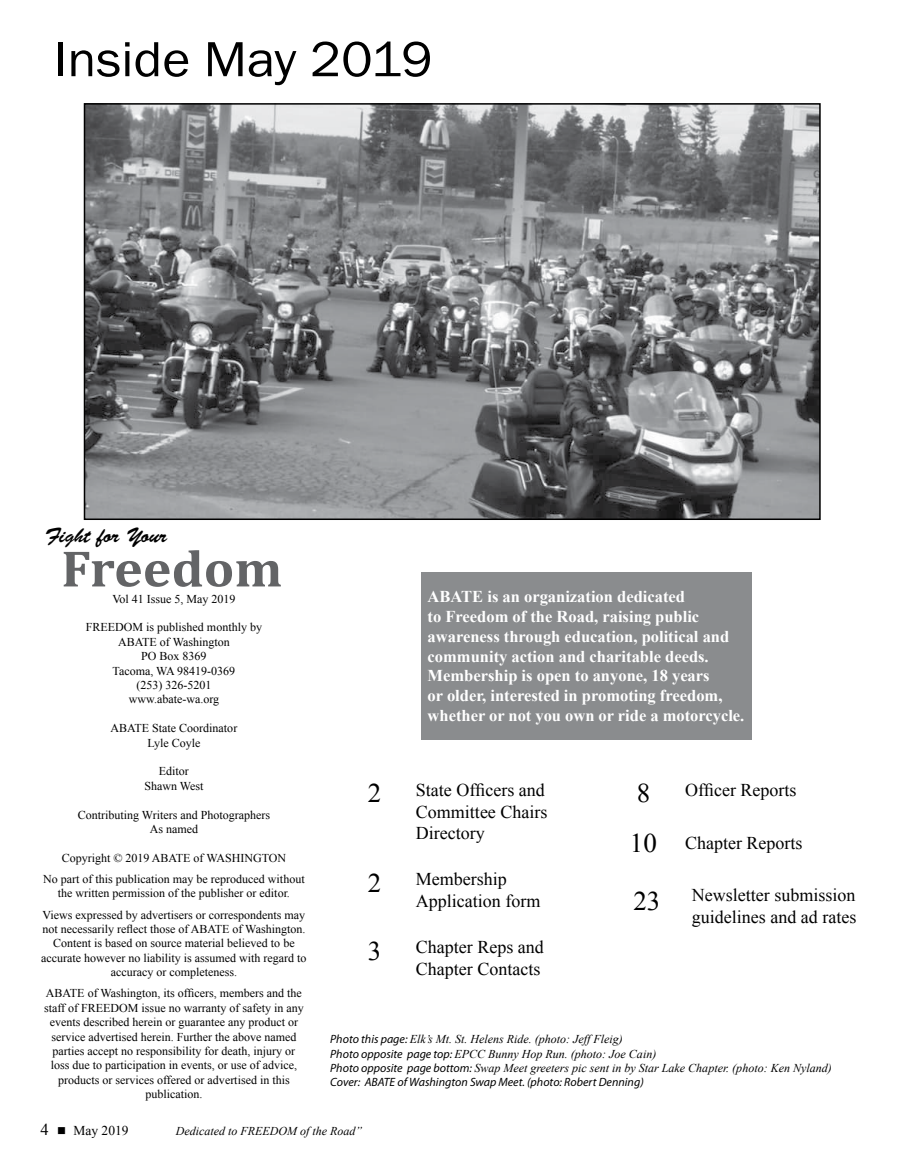
<style>
.page{position:relative;width:905px;height:1161px;background:#fff}
.page>*{position:absolute;margin:0;border:0;box-sizing:border-box;transform-origin:0 0}
.t1{font:700 51.9px "Cambria";color:#636466;scale:1.04 1}
.t2{font:51px "Franklin Gothic";color:#000;scale:1.05 1}
.t3{font:27px "Times New Roman";color:#000}
.t4{font:21px "Brush Script Std";color:#000}
.t5{font:18px/21.6px "Times New Roman";color:#000}
.t6{font:700 16.5px/19.8px "Times New Roman";color:#fff}
.t7{font:13.5px "Times New Roman";color:#000}
.t8{font:12px/14.4px "Times New Roman";color:#000;text-align:center}
.t9{font:italic 12px/14.4px "Times New Roman";color:#000}
.t10{font:italic 12px "Myriad Pro";color:#000}
.s1{font-size:27px}
.s2{font-family:"Myriad Pro"}
.s3{font-size:16.5px}
</style>
<div class="page">
<div style="left:421px;top:572px;width:330px;height:168px;background:#8a8c8e"></div>
<img style="left:87px;top:106px;width:730px;height:411px">
<div style="left:84px;top:103px;width:736px;height:417px;border:2px solid #000"></div>
<h2 class="t2" style="left:54px;top:28px;width:362px">Inside May 2019</h2>
<h3 class="t4" style="left:45px;top:523px;width:124px">Fight for Your</h3>
<h1 class="t1" style="left:61px;top:532px;width:214px">Freedom</h1>
<p class="t8" style="left:112px;top:591px;width:125px">Vol 41 Issue 5, May 2019</p>
<p class="t8" style="left:86px;top:620px;width:178px">FREEDOM is published monthly by<br>ABATE of Washington<br>PO Box 8369<br>Tacoma, WA 98419-0369<br>(253) 326-5201<br>www.abate-wa.org</p>
<p class="t8" style="left:111px;top:721px;width:128px">ABATE State Coordinator<br>Lyle Coyle</p>
<p class="t8" style="left:144px;top:764px;width:61px">Editor<br>Shawn West</p>
<p class="t8" style="left:78px;top:807px;width:194px">Contributing Writers and Photographers<br>As named</p>
<p class="t8" style="left:43px;top:847px;width:263px;line-height:21.1px">Copyright © 2019 ABATE of WASHINGTON<br>No part of this publication may be reproduced without</p>
<p class="t8" style="left:43px;top:883px;width:264px;line-height:21.1px">the written permission of the publisher or editor.<br>Views expressed by advertisers or correspondents may</p>
<p class="t8" style="left:41px;top:922px;width:267px">not necessarily reflect those of ABATE of Washington.<br>Content is based on source material believed to be accurate however no liability is assumed with regard to accuracy or completeness.</p>
<p class="t8" style="left:44px;top:986px;width:261px">ABATE of Washington, its officers, members and the staff of FREEDOM issue no warranty of safety in any events described herein or guarantee any product or service advertised herein. Further the above named parties accept no responsibility for death, injury or loss due to participation in events, or use of advice, products or services offered or advertised in this publication.</p>
<p class="t6" style="left:427px;top:586px;width:318px">ABATE is an organization dedicated<br>to Freedom of the Road, raising public awareness through education, political and community action and charitable deeds.<br>Membership is open to anyone, 18 years<br>or older, interested in promoting freedom, whether or not you own or ride a motorcycle.</p>
<h3 class="t3" style="left:368px;top:775px;width:15px">2</h3>
<h3 class="t5" style="left:416px;top:779px;width:133px">State Officers and<br>Committee Chairs<br>Directory</h3>
<h3 class="t3" style="left:368px;top:865px;width:15px">2</h3>
<h3 class="t5" style="left:416px;top:868px;width:126px">Membership<br>Application form</h3>
<h3 class="t3" style="left:368px;top:932px;width:15px">3</h3>
<h3 class="t5" style="left:416px;top:936px;width:129px">Chapter Reps and<br>Chapter Contacts</h3>
<h3 class="t3" style="left:636px;top:775px;width:15px">8</h3>
<h3 class="t5" style="left:685px;top:779px;width:113px">Officer Reports</h3>
<h3 class="t5" style="left:630px;top:831px;width:174px"><span class="s1">10</span> Chapter Reports</h3>
<h3 class="t5" style="left:633px;top:884px;width:224px;text-align:right"><span class="s1">23</span> Newsletter submission guidelines and ad rates</h3>
<p class="t9" style="left:330px;top:1032px;width:503px"><span class="s2">Photo this page:</span> Elk’s Mt. St. Helens Ride. (photo: Jeff Fleig)<br><span class="s2">Photo opposite page top:</span> EPCC Bunny Hop Run. (photo: Joe Cain)<br><span class="s2">Photo opposite page bottom:</span> Swap Meet greeters pic sent in by Star Lake Chapter. (photo: Ken Nyland)</p>
<p class="t10" style="left:330px;top:1075px;width:315px">Cover: ABATE of Washington Swap Meet. (photo: Robert Denning)</p>
<p class="t7" style="left:40px;top:1121px;width:90px"><span class="s3">4</span> ■ May 2019</p>
<p class="t9" style="left:176px;top:1123px;width:188px">Dedicated to FREEDOM of the Road”</p>
</div>
